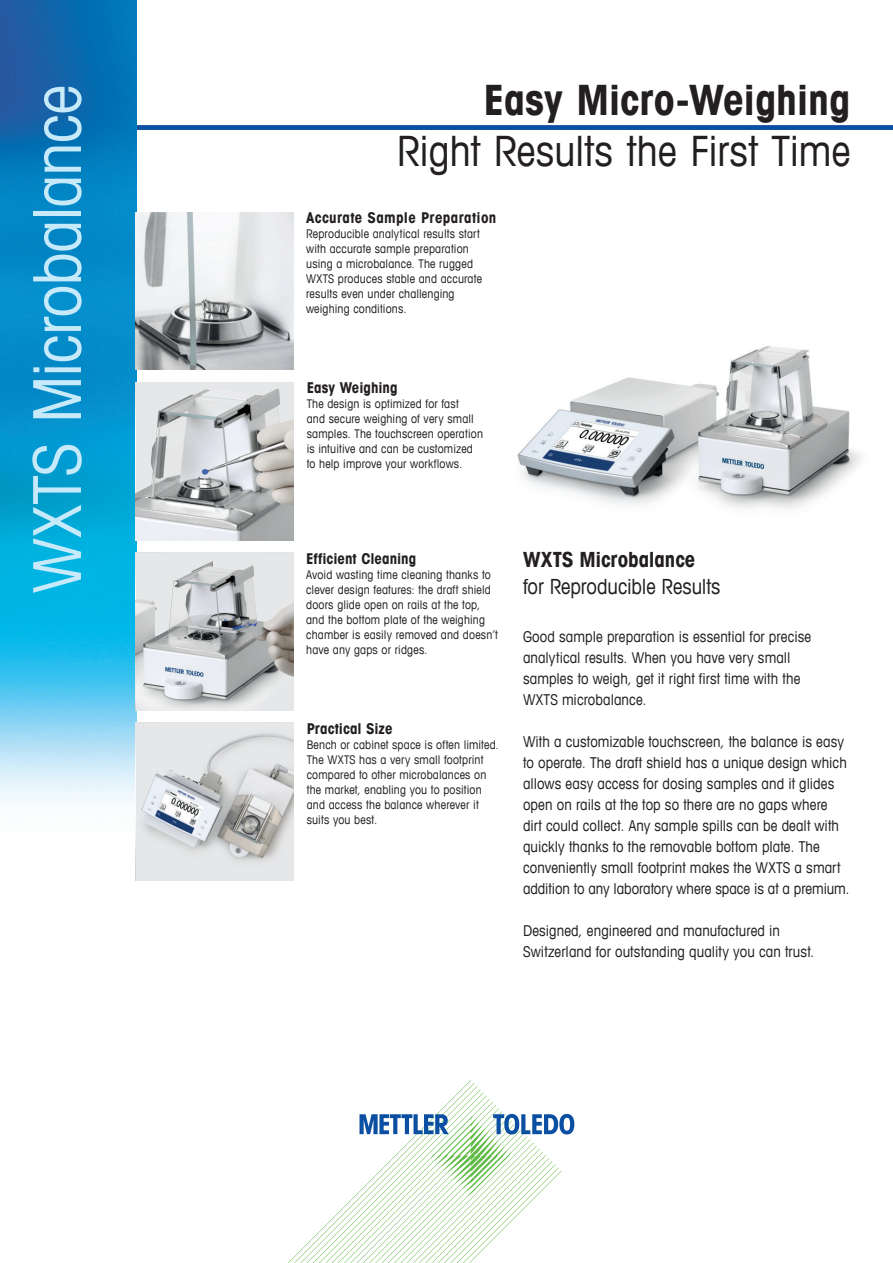
<style>
.page{position:relative;width:893px;height:1263px;background:#fff}
.page>*{position:absolute;margin:0;border:0;box-sizing:border-box;transform-origin:0 0}
.t1{font:condensed 66px "Avant Garde Com";letter-spacing:-.015em;color:#c6eafa}
.t2{font:condensed 42px "Avant Garde Com";color:#231f20}
.t3{font:700 condensed 42px "Avant Garde Com";letter-spacing:-.005em;color:#231f20}
.t4{font:condensed 21px "Avant Garde Com";letter-spacing:-.005em;color:#231f20}
.t5{font:700 condensed 21px "Avant Garde Com";letter-spacing:-.005em;color:#231f20}
.t6{font:condensed 15px/21px "Avant Garde Com";letter-spacing:.005em;color:#231f20}
.t7{font:700 condensed 15px "Avant Garde Com";letter-spacing:.01em;color:#231f20}
.t8{font:condensed 12px/15px "Avant Garde Com";letter-spacing:.015em;color:#231f20}
</style>
<div class="page">
<div style="left:111px;top:125px;width:782px;height:5px;background:#0a4fa2"></div>
<img style="left:0;top:0;width:136px;height:881px">
<svg style="left:288px;top:1080px;width:286px;height:183px"></svg>
<img style="left:517px;top:346px;width:345px;height:163px">
<svg style="left:136px;top:383px;width:157px;height:157px;background:#c5c6c8"></svg>
<svg style="left:136px;top:553px;width:157px;height:157px;background:#c7c9cb"></svg>
<img style="left:136px;top:724px;width:157px;height:156px">
<svg style="left:136px;top:213px;width:157px;height:157px"></svg>
<h1 class="t1" style="left:16px;top:464px;width:380px;rotate:-90deg">Product Family</h1>
<h1 class="t1" style="left:16px;top:593px;width:510px;rotate:-90deg">WXTS Microbalance</h1>
<h2 class="t3" style="left:483px;top:73px;width:368px">Easy Micro-Weighing</h2>
<h2 class="t2" style="left:397px;top:125px;width:455px">Right Results the First Time</h2>
<p class="t7" style="left:306px;top:208px;width:192px">Accurate Sample Preparation</p>
<p class="t8" style="left:306px;top:226px;width:177px">Reproducible analytical results start with accurate sample preparation using a microbalance. The rugged<br>WXTS produces stable and accurate results even under challenging weighing conditions.</p>
<p class="t7" style="left:307px;top:378px;width:93px">Easy Weighing</p>
<p class="t8" style="left:307px;top:396px;width:178px">The design is optimized for fast<br>and secure weighing of very small samples. The touchscreen operation is intuitive and can be customized to help improve your workflows.</p>
<p class="t7" style="left:306px;top:549px;width:112px">Efficient Cleaning</p>
<p class="t8" style="left:306px;top:567px;width:193px">Avoid wasting time cleaning thanks to clever design features: the draft shield doors glide open on rails at the top, and the bottom plate of the weighing chamber is easily removed and doesn’t have any gaps or ridges.</p>
<p class="t7" style="left:307px;top:719px;width:87px">Practical Size</p>
<p class="t8" style="left:307px;top:737px;width:194px">Bench or cabinet space is often limited.<br>The WXTS has a very small footprint compared to other microbalances on the market, enabling you to position and access the balance wherever it suits you best.</p>
<h3 class="t5" style="left:523px;top:546px;width:174px">WXTS Microbalance</h3>
<h3 class="t4" style="left:523px;top:574px;width:199px">for Reproducible Results</h3>
<p class="t6" style="left:523px;top:626px;width:290px">Good sample preparation is essential for precise analytical results. When you have very small samples to weigh, get it right first time with the WXTS microbalance.</p>
<p class="t6" style="left:523px;top:731px;width:328px">With a customizable touchscreen, the balance is easy to operate. The draft shield has a unique design which allows easy access for dosing samples and it glides open on rails at the top so there are no gaps where dirt could collect. Any sample spills can be dealt with quickly thanks to the removable bottom plate. The conveniently small footprint makes the WXTS a smart addition to any laboratory where space is at a premium.</p>
<p class="t6" style="left:523px;top:920px;width:293px">Designed, engineered and manufactured in<br>Switzerland for outstanding quality you can trust.</p>
</div>
